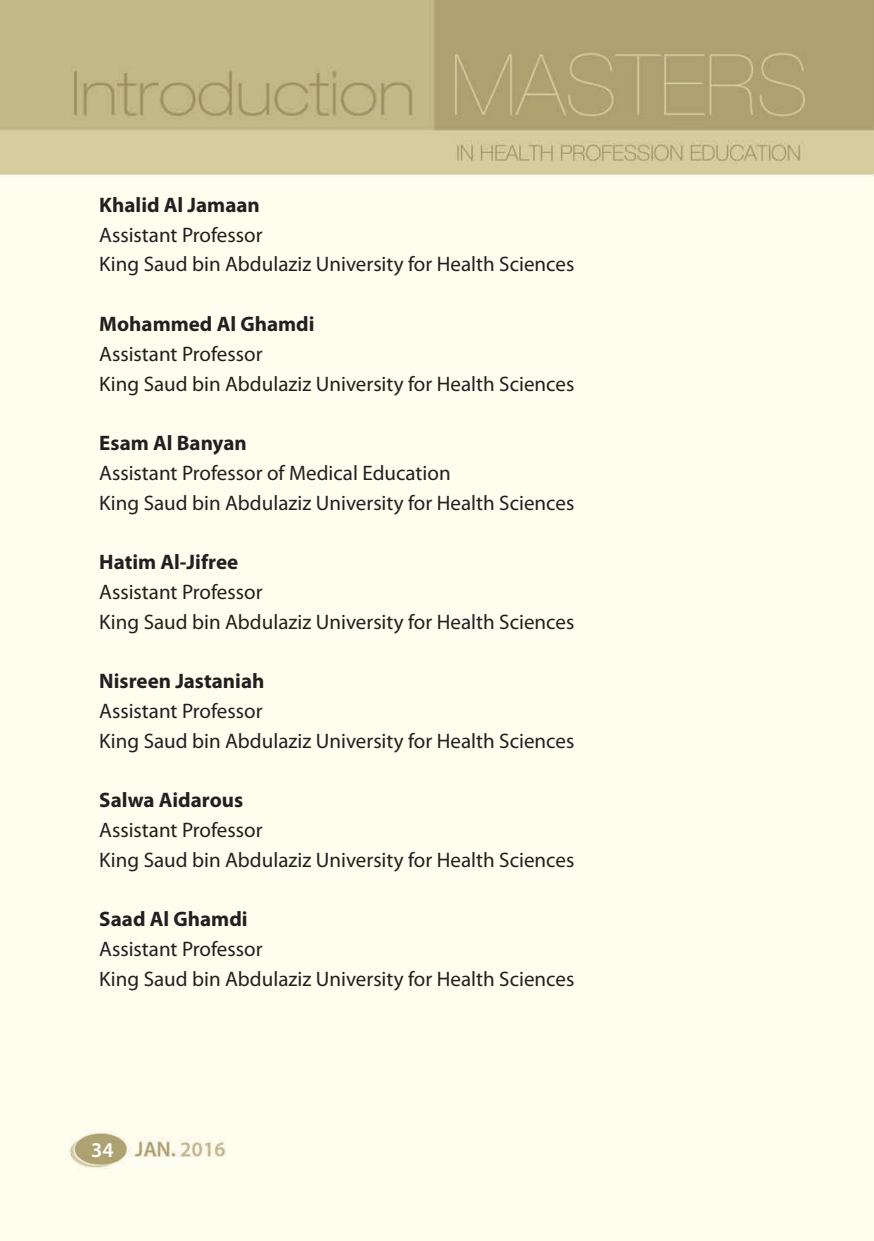
<style>
.page{position:relative;width:874px;height:1241px;background:#fff}
.page>*{position:absolute;margin:0;border:0;box-sizing:border-box;transform-origin:0 0}
.t1{font:21px/29.8px "Myriad Pro";color:#231f20}
.t2{font:700 21px "Myriad Pro";color:#231f20}
.t3{font:600 21px "Myriad Pro";color:#fff}
</style>
<div class="page">
<img style="left:0;top:0;width:873px;height:1240px">
<p class="t2" style="left:99px;top:191px;width:162px">Khalid Al Jamaan</p>
<p class="t1" style="left:99px;top:219px;width:476px">Assistant Professor<br>King Saud bin Abdulaziz University for Health Sciences</p>
<p class="t2" style="left:99px;top:310px;width:217px">Mohammed Al Ghamdi</p>
<p class="t1" style="left:99px;top:338px;width:476px">Assistant Professor<br>King Saud bin Abdulaziz University for Health Sciences</p>
<p class="t2" style="left:99px;top:429px;width:149px">Esam Al Banyan</p>
<p class="t1" style="left:99px;top:457px;width:476px">Assistant Professor of Medical Education<br>King Saud bin Abdulaziz University for Health Sciences</p>
<p class="t2" style="left:99px;top:548px;width:140px">Hatim Al-Jifree</p>
<p class="t1" style="left:99px;top:576px;width:476px">Assistant Professor<br>King Saud bin Abdulaziz University for Health Sciences</p>
<p class="t2" style="left:99px;top:667px;width:166px">Nisreen Jastaniah</p>
<p class="t1" style="left:99px;top:695px;width:476px">Assistant Professor<br>King Saud bin Abdulaziz University for Health Sciences</p>
<p class="t2" style="left:99px;top:786px;width:145px">Salwa Aidarous</p>
<p class="t1" style="left:99px;top:814px;width:476px">Assistant Professor<br>King Saud bin Abdulaziz University for Health Sciences</p>
<p class="t2" style="left:99px;top:905px;width:150px">Saad Al Ghamdi</p>
<p class="t1" style="left:99px;top:933px;width:476px">Assistant Professor<br>King Saud bin Abdulaziz University for Health Sciences</p>
<p class="t3" style="left:91px;top:1135px;width:24px">34</p>
</div>
